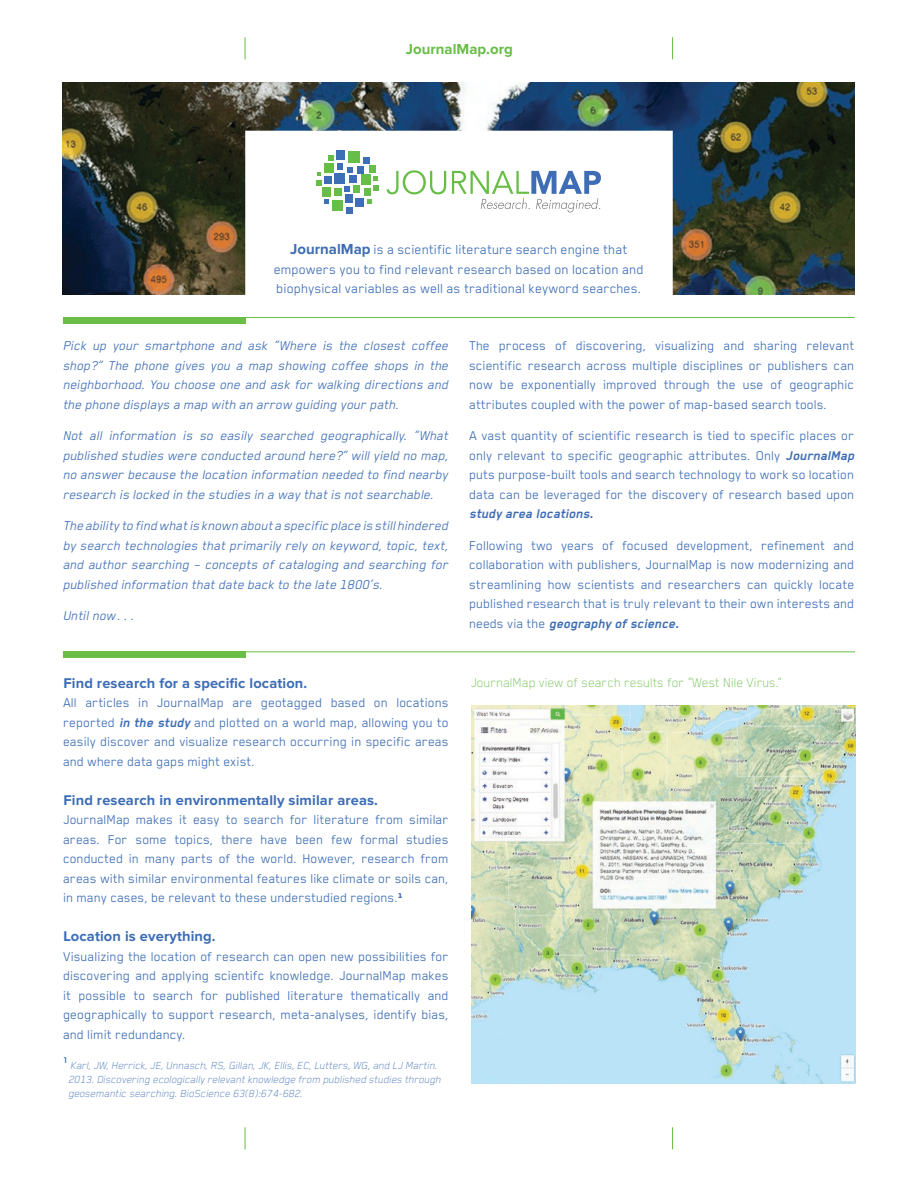
<style>
.page{position:relative;width:918px;height:1188px;background:#fff}
.page>*{position:absolute;margin:0;border:0;box-sizing:border-box;transform-origin:0 0}
.t1{font:15px/19.5px "Blender";color:#3d6db5;text-align:center}
.t2{font:700 15px "Proxima Nova";color:#68bd47}
.t3{font:14.7px/19.5px "Blender";color:#3d6db5;text-align:justify}
.t4{font:italic 14.7px/19.5px "Blender";color:#3d6db5;text-align:justify}
.t5{font:700 14.7px "Proxima Nova";letter-spacing:.01em;color:#3d6db5}
.t6{font:100 14.7px "Blender";color:#68bd47}
.t7{font:italic 100 11.85px "Blender";color:#3d6db5}
.t8{font:700 9.6px "Blender";color:#3d6db5}
.s1{font-style:inherit}
.s2{font-family:"Proxima Nova";font-weight:700}
.s3{font-weight:700;font-style:italic}
.s4{font-weight:700}
</style>
<div class="page">
<img style="left:63px;top:82px;width:792px;height:212px">
<svg style="left:245px;top:131px;width:428px;height:164px"></svg>
<hr style="left:63px;top:317px;width:792px;height:1px;background:#6abd46">
<div style="left:63px;top:317px;width:182px;height:6px;background:#6abd46"></div>
<svg style="left:387px;top:170px;width:59px;height:24px"></svg>
<svg style="left:452px;top:171px;width:149px;height:41px"></svg>
<div style="left:353px;top:186px;width:7px;height:7px;background:#66bd47"></div>
<div style="left:349px;top:151px;width:11px;height:12px;background:#66bd47"></div>
<div style="left:361px;top:175px;width:10px;height:10px;background:#66bd47"></div>
<div style="left:364px;top:188px;width:6px;height:7px;background:#66bd47"></div>
<div style="left:333px;top:200px;width:10px;height:11px;background:#66bd47"></div>
<div style="left:334px;top:188px;width:7px;height:8px;background:#66bd47"></div>
<svg style="left:373px;top:176px;width:6px;height:15px"></svg>
<svg style="left:367px;top:199px;width:4px;height:5px"></svg>
<div style="left:324px;top:164px;width:9px;height:9px;background:#66bd47"></div>
<div style="left:322px;top:188px;width:9px;height:9px;background:#66bd47"></div>
<div style="left:349px;top:176px;width:8px;height:7px;background:#3e6eb5"></div>
<svg style="left:328px;top:156px;width:25px;height:17px"></svg>
<div style="left:345px;top:195px;width:8px;height:8px;background:#3e6eb5"></div>
<div style="left:335px;top:173px;width:10px;height:10px;background:#3e6eb5"></div>
<div style="left:337px;top:150px;width:8px;height:9px;background:#3e6eb5"></div>
<div style="left:355px;top:198px;width:9px;height:9px;background:#3e6eb5"></div>
<svg style="left:344px;top:186px;width:6px;height:5px"></svg>
<div style="left:357px;top:166px;width:7px;height:7px;background:#3e6eb5"></div>
<div style="left:346px;top:207px;width:7px;height:7px;background:#3e6eb5"></div>
<div style="left:363px;top:157px;width:7px;height:7px;background:#3e6eb5"></div>
<svg style="left:325px;top:199px;width:4px;height:5px"></svg>
<div style="left:324px;top:177px;width:7px;height:7px;background:#3e6eb5"></div>
<svg style="left:316px;top:172px;width:5px;height:14px"></svg>
<div style="left:369px;top:166px;width:7px;height:7px;background:#66bd47"></div>
<svg style="left:245px;top:37px;width:1px;height:22px"></svg>
<svg style="left:672px;top:37px;width:1px;height:22px"></svg>
<svg style="left:245px;top:1127px;width:1px;height:22px"></svg>
<svg style="left:672px;top:1127px;width:1px;height:22px"></svg>
<hr style="left:63px;top:651px;width:792px;height:1px;background:#6abd46">
<div style="left:63px;top:652px;width:182px;height:6px;background:#6abd46"></div>
<img style="left:471px;top:706px;width:384px;height:378px">
<p class="t2" style="left:406px;top:41px;width:108px">Journal<span class="s1">Map.org</span></p>
<p class="t1" style="left:274px;top:240px;width:371px"><span class="s2">Journal</span><span class="s2">Map</span> is a scientific literature search engine that empowers you to find relevant research based on location and biophysical variables as well as traditional keyword searches.</p>
<p class="t4" style="left:63px;top:336px;width:387px">Pick up your smartphone and ask “Where is the closest coffee shop?” The phone gives you a map showing coffee shops in the neighborhood. You choose one and ask for walking directions and the phone displays a map with an arrow guiding your path.</p>
<p class="t4" style="left:63px;top:426px;width:387px">Not all information is so easily searched geographically. “What published studies were conducted around here?” will yield no map, no answer because the location information needed to find nearby research is locked in the studies in a way that is not searchable.</p>
<p class="t4" style="left:63px;top:516px;width:387px">The ability to find what is known about a specific place is still hindered by search technologies that primarily rely on keyword, topic, text, and author searching – concepts of cataloging and searching for published information that date back to the late 1800’s.</p>
<p class="t4" style="left:63px;top:606px;width:72px">Until now . . .</p>
<p class="t5" style="left:63px;top:676px;width:245px">Find research for a specific location.</p>
<p class="t3" style="left:63px;top:692px;width:387px">All articles in JournalMap are geotagged based on locations reported <span class="s3">in the study</span> and plotted on a world map, allowing you to easily discover and visualize research occurring in specific areas and where data gaps might exist.</p>
<p class="t5" style="left:63px;top:793px;width:316px">Find research in environmentally similar areas.</p>
<p class="t3" style="left:63px;top:809px;width:387px">JournalMap makes it easy to search for literature from similar areas. For some topics, there have been few formal studies conducted in many parts of the world. However, research from areas with similar environmental features like climate or soils can, in many cases, be relevant to these understudied regions.<span class="s4">¹</span></p>
<p class="t5" style="left:63px;top:929px;width:154px">Location is everything.</p>
<p class="t3" style="left:63px;top:946px;width:387px">Visualizing the location of research can open new possibilities for discovering and applying scientifc knowledge. JournalMap makes it possible to search for published literature thematically and geographically to support research, meta-analyses, identify bias, and limit redundancy.</p>
<p class="t8" style="left:63px;top:1055px;width:6px">1</p>
<p class="t7" style="left:71px;top:1059px;width:368px">Karl, JW, Herrick, JE, Unnasch, RS, Gillan, JK, Ellis, EC, Lutters, WG, and LJ Martin.</p>
<p class="t7" style="left:68px;top:1073px;width:374px">2013. Discovering ecologically relevant knowledge from published studies through</p>
<p class="t7" style="left:68px;top:1087px;width:236px">geosemantic searching. BioScience 63(8):674-682.</p>
<p class="t3" style="left:470px;top:336px;width:387px">The process of discovering, visualizing and sharing relevant scientific research across multiple disciplines or publishers can now be exponentially improved through the use of geographic attributes coupled with the power of map-based search tools.</p>
<p class="t3" style="left:470px;top:426px;width:387px">A vast quantity of scientific research is tied to specific places or only relevant to specific geographic attributes. Only <span class="s3">JournalMap </span>puts purpose-built tools and search technology to work so location data can be leveraged for the discovery of research based upon <span class="s3">study area locations.</span></p>
<p class="t3" style="left:470px;top:535px;width:387px">Following two years of focused development, refinement and collaboration with publishers, JournalMap is now modernizing and streamlining how scientists and researchers can quickly locate published research that is truly relevant to their own interests and needs via the <span class="s3">geography of science.</span></p>
<p class="t6" style="left:471px;top:675px;width:313px">JournalMap view of search results for “West Nile Virus.”</p>
</div>
